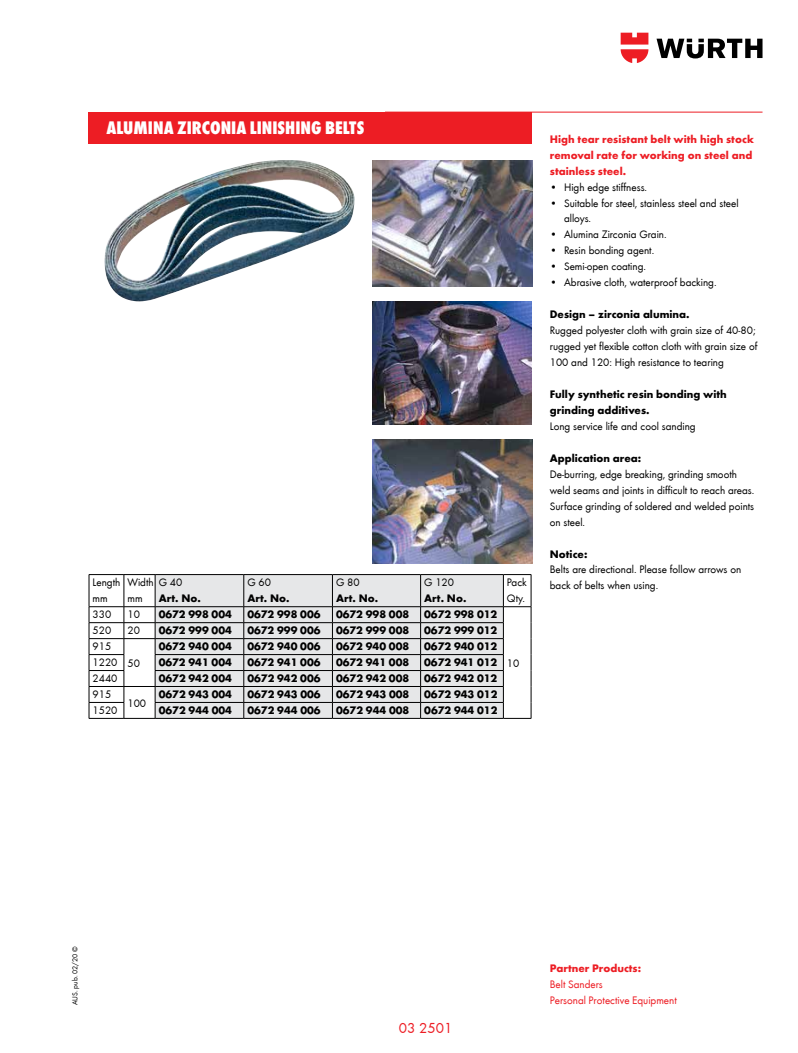
<style>
.page{position:relative;width:798px;height:1053px;background:#fff}
.page>*{position:absolute;margin:0;border:0;box-sizing:border-box;transform-origin:0 0}
.t1{font:800 condensed 18.75px "Wuerth";color:#fff}
.t2{font:15px "Wuerth";color:#ed1d24}
.t3{font:11.25px/16px "Wuerth";color:#000}
.t4{font:700 11.25px/16px "Wuerth";color:#000}
.t5{font:700 11.25px/16px "Wuerth";color:#ed1d24}
.t6{font:11.25px/16px "Wuerth";color:#ed1d24}
.t7{font:7.5px "Wuerth";color:#000}
</style>
<div class="page">
<svg style="left:656px;top:39px;width:106px;height:19px"></svg>
<svg style="left:620px;top:33px;width:28px;height:30px"></svg>
<div style="left:89px;top:112px;width:442px;height:32px;background:#ed1d24"></div>
<hr style="left:385px;top:112px;width:377px;height:1px;background:#ed1d24">
<div style="left:156px;top:575px;width:347px;height:143px;background:#e6e7e8"></div>
<hr style="left:89px;top:574px;width:35px;height:1px;background:#000">
<hr style="left:89px;top:574px;width:1px;height:32px;background:#000">
<hr style="left:124px;top:574px;width:31px;height:1px;background:#000">
<hr style="left:124px;top:574px;width:1px;height:32px;background:#000">
<hr style="left:155px;top:574px;width:89px;height:1px;background:#000">
<hr style="left:155px;top:574px;width:1px;height:32px;background:#000">
<hr style="left:244px;top:574px;width:88px;height:1px;background:#000">
<hr style="left:243px;top:574px;width:1px;height:32px;background:#000">
<hr style="left:332px;top:574px;width:88px;height:1px;background:#000">
<hr style="left:332px;top:574px;width:1px;height:32px;background:#000">
<hr style="left:420px;top:574px;width:83px;height:1px;background:#000">
<hr style="left:420px;top:574px;width:1px;height:32px;background:#000">
<svg style="left:504px;top:574px;width:26px;height:1px"></svg>
<hr style="left:503px;top:574px;width:1px;height:32px;background:#000">
<hr style="left:530px;top:574px;width:1px;height:32px;background:#000">
<hr style="left:89px;top:606px;width:35px;height:1px;background:#000">
<hr style="left:124px;top:606px;width:31px;height:1px;background:#000">
<hr style="left:155px;top:606px;width:89px;height:1px;background:#000">
<hr style="left:89px;top:622px;width:35px;height:1px;background:#000">
<hr style="left:124px;top:622px;width:31px;height:1px;background:#000">
<hr style="left:155px;top:622px;width:89px;height:1px;background:#000">
<hr style="left:89px;top:638px;width:35px;height:1px;background:#000">
<hr style="left:124px;top:638px;width:31px;height:1px;background:#000">
<hr style="left:155px;top:638px;width:89px;height:1px;background:#000">
<hr style="left:89px;top:654px;width:35px;height:1px;background:#000">
<hr style="left:155px;top:654px;width:89px;height:1px;background:#000">
<hr style="left:89px;top:670px;width:35px;height:1px;background:#000">
<hr style="left:155px;top:670px;width:89px;height:1px;background:#000">
<hr style="left:89px;top:686px;width:35px;height:1px;background:#000">
<hr style="left:124px;top:686px;width:31px;height:1px;background:#000">
<hr style="left:124px;top:718px;width:31px;height:1px;background:#000">
<hr style="left:155px;top:686px;width:89px;height:1px;background:#000">
<hr style="left:89px;top:702px;width:35px;height:1px;background:#000">
<svg style="left:89px;top:607px;width:1px;height:111px"></svg>
<svg style="left:124px;top:607px;width:1px;height:111px"></svg>
<hr style="left:89px;top:718px;width:35px;height:1px;background:#000">
<hr style="left:155px;top:702px;width:89px;height:1px;background:#000">
<svg style="left:155px;top:607px;width:1px;height:111px"></svg>
<svg style="left:243px;top:606px;width:288px;height:113px;background:#d5d6d7"></svg>
<hr style="left:155px;top:718px;width:89px;height:1px;background:#000">
<hr style="left:244px;top:718px;width:88px;height:1px;background:#000">
<hr style="left:332px;top:718px;width:88px;height:1px;background:#000">
<hr style="left:420px;top:718px;width:83px;height:1px;background:#000">
<img style="left:372px;top:160px;width:159px;height:126px">
<img style="left:372px;top:301px;width:159px;height:123px">
<img style="left:372px;top:439px;width:159px;height:124px">
<img style="left:104px;top:160px;width:251px;height:141px">
<h1 class="t1" style="left:106px;top:114px;width:259px">ALUMINA ZIRCONIA LINISHING BELTS</h1>
<p class="t3" style="left:92px;top:574px;width:29px">Length mm</p>
<p class="t3" style="left:127px;top:574px;width:56px">Width G 40 mm</p>
<p class="t4" style="left:159px;top:589px;width:44px">Art. No.</p>
<p class="t3" style="left:247px;top:574px;width:25px">G 60</p>
<p class="t4" style="left:247px;top:589px;width:44px">Art. No.</p>
<p class="t3" style="left:336px;top:574px;width:25px">G 80</p>
<p class="t4" style="left:336px;top:589px;width:44px">Art. No.</p>
<p class="t3" style="left:424px;top:574px;width:31px">G 120</p>
<p class="t4" style="left:424px;top:589px;width:44px">Art. No.</p>
<p class="t3" style="left:92px;top:606px;width:20px">330</p>
<p class="t3" style="left:127px;top:606px;width:14px">10</p>
<p class="t4" style="left:159px;top:605px;width:75px">0672 998 004</p>
<p class="t4" style="left:247px;top:605px;width:75px">0672 998 006</p>
<p class="t4" style="left:336px;top:605px;width:75px">0672 998 008</p>
<p class="t4" style="left:424px;top:605px;width:75px">0672 998 012</p>
<p class="t3" style="left:92px;top:622px;width:20px">520</p>
<p class="t3" style="left:127px;top:622px;width:14px">20</p>
<p class="t4" style="left:159px;top:621px;width:75px">0672 999 004</p>
<p class="t4" style="left:247px;top:621px;width:75px">0672 999 006</p>
<p class="t4" style="left:336px;top:621px;width:75px">0672 999 008</p>
<p class="t4" style="left:424px;top:621px;width:75px">0672 999 012</p>
<p class="t3" style="left:93px;top:638px;width:20px">915</p>
<p class="t3" style="left:127px;top:654px;width:14px">50</p>
<p class="t4" style="left:159px;top:637px;width:75px">0672 940 004</p>
<p class="t4" style="left:247px;top:637px;width:75px">0672 940 006</p>
<p class="t4" style="left:336px;top:637px;width:75px">0672 940 008</p>
<p class="t4" style="left:424px;top:637px;width:75px">0672 940 012</p>
<p class="t3" style="left:93px;top:654px;width:26px">1220</p>
<p class="t4" style="left:159px;top:653px;width:75px">0672 941 004</p>
<p class="t4" style="left:247px;top:653px;width:75px">0672 941 006</p>
<p class="t4" style="left:336px;top:653px;width:75px">0672 941 008</p>
<p class="t4" style="left:424px;top:653px;width:75px">0672 941 012</p>
<p class="t3" style="left:93px;top:669px;width:26px">2440</p>
<p class="t4" style="left:159px;top:669px;width:75px">0672 942 004</p>
<p class="t4" style="left:247px;top:669px;width:75px">0672 942 006</p>
<p class="t4" style="left:336px;top:669px;width:75px">0672 942 008</p>
<p class="t4" style="left:424px;top:669px;width:75px">0672 942 012</p>
<p class="t3" style="left:93px;top:685px;width:20px">915</p>
<p class="t3" style="left:127px;top:694px;width:20px">100</p>
<p class="t4" style="left:159px;top:685px;width:75px">0672 943 004</p>
<p class="t4" style="left:247px;top:685px;width:75px">0672 943 006</p>
<p class="t4" style="left:336px;top:685px;width:75px">0672 943 008</p>
<p class="t4" style="left:424px;top:685px;width:75px">0672 943 012</p>
<p class="t3" style="left:93px;top:701px;width:26px">1520</p>
<p class="t4" style="left:159px;top:701px;width:75px">0672 944 004</p>
<p class="t4" style="left:247px;top:701px;width:75px">0672 944 006</p>
<p class="t4" style="left:336px;top:701px;width:75px">0672 944 008</p>
<p class="t4" style="left:424px;top:701px;width:75px">0672 944 012</p>
<p class="t3" style="left:506px;top:574px;width:21px">Pack<br>Qty.</p>
<p class="t3" style="left:506px;top:654px;width:14px">10</p>
<p class="t5" style="left:549px;top:130px;width:206px">High tear resistant belt with high stock removal rate for working on steel and stainless steel.</p>
<p class="t3" style="left:549px;top:178px;width:99px">• High edge stiffness.</p>
<p class="t3" style="left:563px;top:194px;width:176px;text-indent:-14px">• Suitable for steel, stainless steel and steel alloys.</p>
<p class="t3" style="left:549px;top:226px;width:118px">• Alumina Zirconia Grain.</p>
<p class="t3" style="left:549px;top:242px;width:106px">• Resin bonding agent.</p>
<p class="t3" style="left:549px;top:258px;width:98px">• Semi-open coating.</p>
<p class="t3" style="left:549px;top:274px;width:168px">• Abrasive cloth, waterproof backing.</p>
<p class="t4" style="left:549px;top:305px;width:141px">Design – zirconia alumina.</p>
<p class="t3" style="left:549px;top:322px;width:209px">Rugged polyester cloth with grain size of 40-80; rugged yet flexible cotton cloth with grain size of<br>100 and 120: High resistance to tearing</p>
<p class="t4" style="left:549px;top:385px;width:178px">Fully synthetic resin bonding with grinding additives.</p>
<p class="t3" style="left:549px;top:417px;width:147px">Long service life and cool sanding</p>
<p class="t4" style="left:549px;top:449px;width:93px">Application area:</p>
<p class="t3" style="left:549px;top:465px;width:206px">De-burring, edge breaking, grinding smooth weld seams and joints in difficult to reach areas.<br>Surface grinding of soldered and welded points on steel.</p>
<p class="t4" style="left:549px;top:545px;width:39px">Notice:</p>
<p class="t3" style="left:549px;top:561px;width:193px">Belts are directional. Please follow arrows on back of belts when using.</p>
<p class="t7" style="left:70px;top:1005px;width:60px;rotate:-90deg">AUS. pub. 02/20 ©</p>
<h2 class="t2" style="left:398px;top:1017px;width:55px">03 2501</h2>
<p class="t5" style="left:549px;top:959px;width:93px">Partner Products:</p>
<p class="t6" style="left:549px;top:976px;width:129px">Belt Sanders<br>Personal Protective Equipment</p>
</div>
